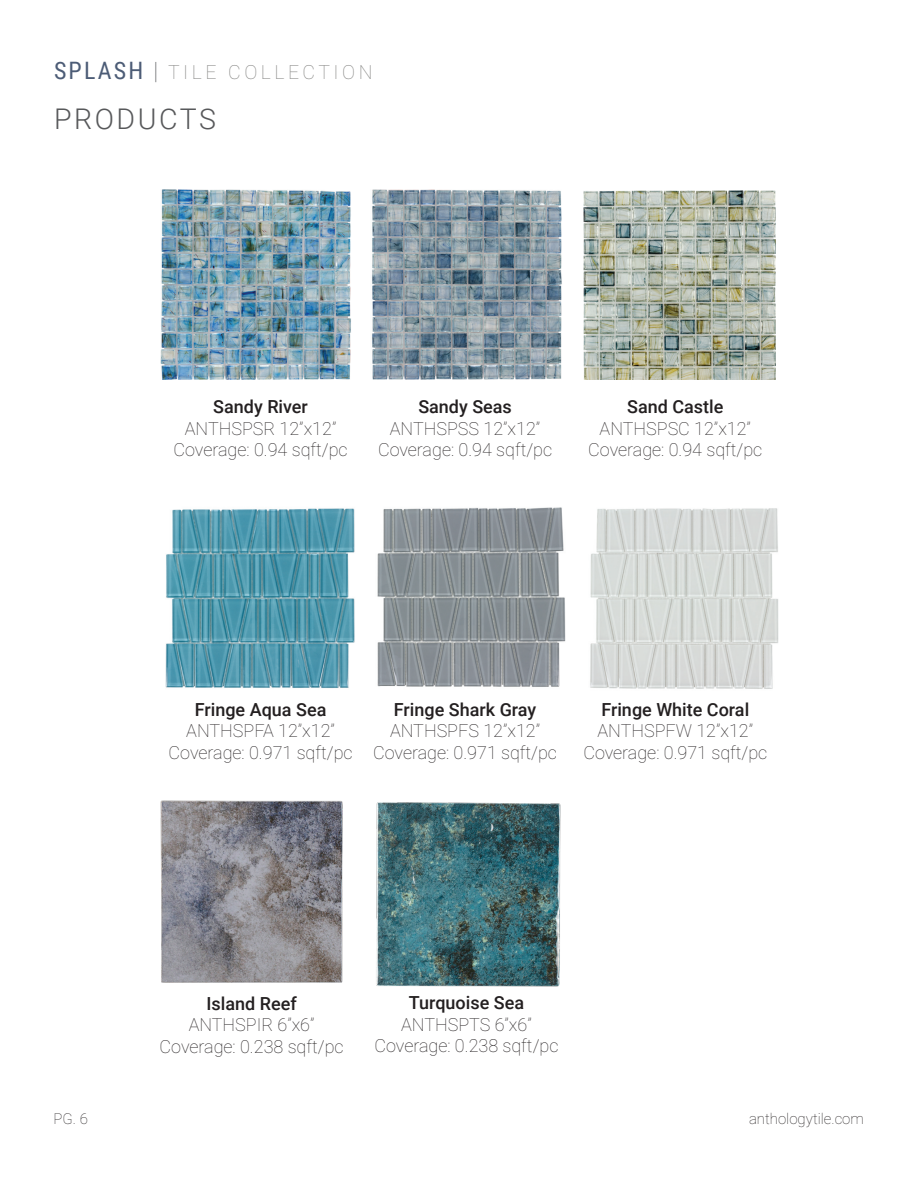
<style>
.page{position:relative;width:918px;height:1188px;background:#fff}
.page>*{position:absolute;margin:0;border:0;box-sizing:border-box;transform-origin:0 0}
.t1{font:300 28.5px "Roboto";letter-spacing:.09em;color:#57585a}
.t2{font:100 19.5px "Roboto";letter-spacing:.18em;color:#7e7e7c}
.t3{font:100 18px "Roboto";color:#231f20}
.t4{font:500 18px "Roboto";color:#231f20}
.t5{font:100 15px "Roboto";color:#231f20}
.s1{font-family:"Roboto Condensed";font-weight:400;font-size:24px;color:#4c5c76}
.s2{font-size:24px;color:#57585a}
</style>
<div class="page">
<img style="left:161px;top:189px;width:190px;height:191px">
<img style="left:372px;top:189px;width:190px;height:191px">
<img style="left:584px;top:190px;width:191px;height:190px">
<img style="left:165px;top:508px;width:190px;height:180px">
<img style="left:377px;top:507px;width:189px;height:180px">
<img style="left:590px;top:508px;width:189px;height:181px">
<img style="left:160px;top:800px;width:183px;height:183px">
<img style="left:376px;top:802px;width:185px;height:185px">
<p class="t2" style="left:54px;top:59px;width:320px"><span class="s1">SPLASH</span> <span class="s2">|</span> TILE COLLECTION</p>
<p class="t1" style="left:54px;top:99px;width:164px">PRODUCTS</p>
<p class="t4" style="left:213px;top:394px;width:96px">Sandy River</p>
<p class="t3" style="left:185px;top:416px;width:153px">ANTHSPSR 12”x12”</p>
<p class="t3" style="left:174px;top:437px;width:176px">Coverage: 0.94 sqft/pc</p>
<p class="t4" style="left:418px;top:394px;width:95px">Sandy Seas</p>
<p class="t3" style="left:390px;top:416px;width:152px">ANTHSPSS 12”x12”</p>
<p class="t3" style="left:378px;top:437px;width:176px">Coverage: 0.94 sqft/pc</p>
<p class="t4" style="left:627px;top:394px;width:98px">Sand Castle</p>
<p class="t3" style="left:600px;top:416px;width:153px">ANTHSPSC 12”x12”</p>
<p class="t3" style="left:588px;top:437px;width:176px">Coverage: 0.94 sqft/pc</p>
<p class="t4" style="left:195px;top:696px;width:133px">Fringe Aqua Sea</p>
<p class="t3" style="left:186px;top:718px;width:150px">ANTHSPFA 12”x12”</p>
<p class="t3" style="left:169px;top:740px;width:185px">Coverage: 0.971 sqft/pc</p>
<p class="t4" style="left:394px;top:696px;width:144px">Fringe Shark Gray</p>
<p class="t3" style="left:390px;top:718px;width:152px">ANTHSPFS 12”x12”</p>
<p class="t3" style="left:373px;top:740px;width:185px">Coverage: 0.971 sqft/pc</p>
<p class="t4" style="left:601px;top:696px;width:149px">Fringe White Coral</p>
<p class="t3" style="left:598px;top:718px;width:157px">ANTHSPFW 12”x12”</p>
<p class="t3" style="left:583px;top:740px;width:185px">Coverage: 0.971 sqft/pc</p>
<p class="t5" style="left:54px;top:1108px;width:36px">PG. 6</p>
<p class="t4" style="left:206px;top:991px;width:92px">Island Reef</p>
<p class="t3" style="left:189px;top:1012px;width:127px">ANTHSPIR 6”x6”</p>
<p class="t3" style="left:160px;top:1034px;width:185px">Coverage: 0.238 sqft/pc</p>
<p class="t4" style="left:409px;top:990px;width:117px">Turquoise Sea</p>
<p class="t3" style="left:401px;top:1012px;width:132px">ANTHSPTS 6”x6”</p>
<p class="t3" style="left:375px;top:1033px;width:185px">Coverage: 0.238 sqft/pc</p>
<p class="t5" style="left:749px;top:1108px;width:116px">anthologytile.com</p>
</div>
